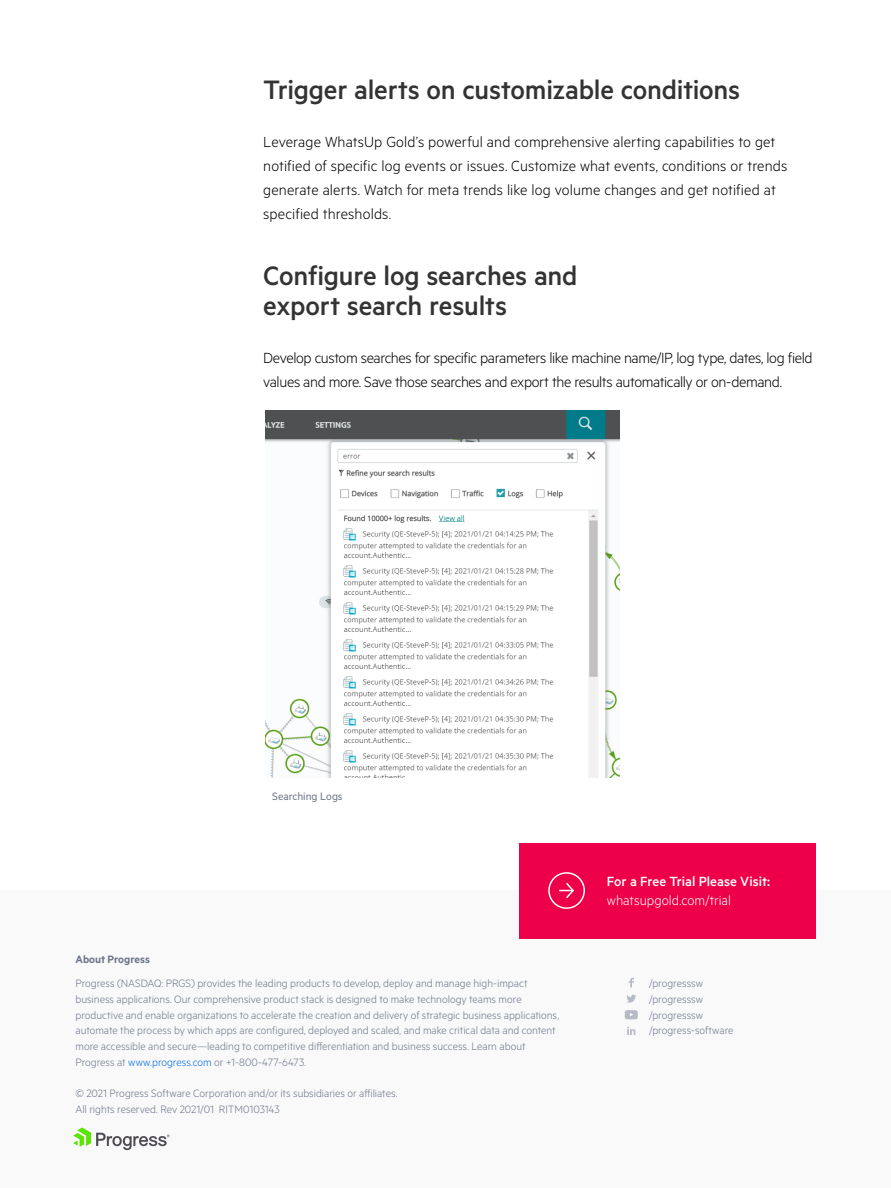
<style>
.page{position:relative;width:891px;height:1188px;background:#fff}
.page>*{position:absolute;margin:0;border:0;box-sizing:border-box;transform-origin:0 0}
.Titles_level_2{font:500 30px/30px "Metric";letter-spacing:-.01em;color:#333}
.Body_1{font:300 16.5px/24px "Metric";color:#000}
.Body_1-2{font:300 16.5px/24px "Metric";letter-spacing:-.025em;color:#000}
.t1{font:500 15px "Metric";color:#fff}
.t2{font:300 15px "Metric";color:#fff}
.t3{font:300 12px/15.8px "Metric";color:#6c7589}
.t4{font:600 12px "Metric";color:#6c7589}
.Diagram_Text{font:12px "Metric";color:#6c7589}
.s1{color:#006ae8}
</style>
<div class="page">
<div style="left:0;top:891px;width:891px;height:297px;background:#f9f9fa"></div>
<svg style="left:73px;top:1128px;width:97px;height:22px"></svg>
<svg style="left:629px;top:978px;width:5px;height:9px"></svg>
<svg style="left:626px;top:995px;width:10px;height:8px"></svg>
<svg style="left:627px;top:1027px;width:8px;height:8px"></svg>
<svg style="left:625px;top:1010px;width:13px;height:9px"></svg>
<div style="left:519px;top:843px;width:297px;height:96px;background:#ed0049"></div>
<div style="left:548px;top:872px;width:37px;height:37px;border:2px solid #fff;border-radius:50%"></div>
<svg style="left:559px;top:882px;width:15px;height:17px"></svg>
<img style="left:266px;top:410px;width:353px;height:367px">
<p class="Titles_level_2" style="left:263px;top:74px;width:479px">Trigger alerts on customizable conditions</p>
<p class="Body_1" style="left:263px;top:129px;width:526px">Leverage WhatsUp Gold’s powerful and comprehensive alerting capabilities to get notified of specific log events or issues. Customize what events, conditions or trends generate alerts. Watch for meta trends like log volume changes and get notified at specified thresholds.</p>
<p class="Titles_level_2" style="left:263px;top:260px;width:316px">Configure log searches and export search results</p>
<p class="Body_1-2" style="left:263px;top:345px;width:551px">Develop custom searches for specific parameters like machine name/IP, log type, dates, log field values and more. Save those searches and export the results automatically or on-demand.</p>
<p class="Diagram_Text" style="left:272px;top:789px;width:72px">Searching Logs</p>
<p class="t4" style="left:76px;top:952px;width:76px">About Progress</p>
<p class="t3" style="left:76px;top:975px;width:485px">Progress (NASDAQ: PRGS) provides the leading products to develop, deploy and manage high-impact business applications. Our comprehensive product stack is designed to make technology teams more productive and enable organizations to accelerate the creation and delivery of strategic business applications, automate the process by which apps are configured, deployed and scaled, and make critical data and content more accessible and secure—leading to competitive differentiation and business success. Learn about Progress at <span class="s1">www.progress.com</span> or +1-800-477-6473.</p>
<p class="t3" style="left:76px;top:1085px;width:323px">© 2021 Progress Software Corporation and/or its subsidiaries or affiliates.<br>All rights reserved. Rev 2021/01 RITM0103143</p>
<p class="t1" style="left:607px;top:872px;width:165px">For a Free Trial Please Visit:</p>
<p class="t2" style="left:607px;top:892px;width:126px">whatsupgold.com/trial</p>
<p class="t3" style="left:649px;top:975px;width:86px">/progresssw /progresssw /progresssw /progress-software</p>
</div>
